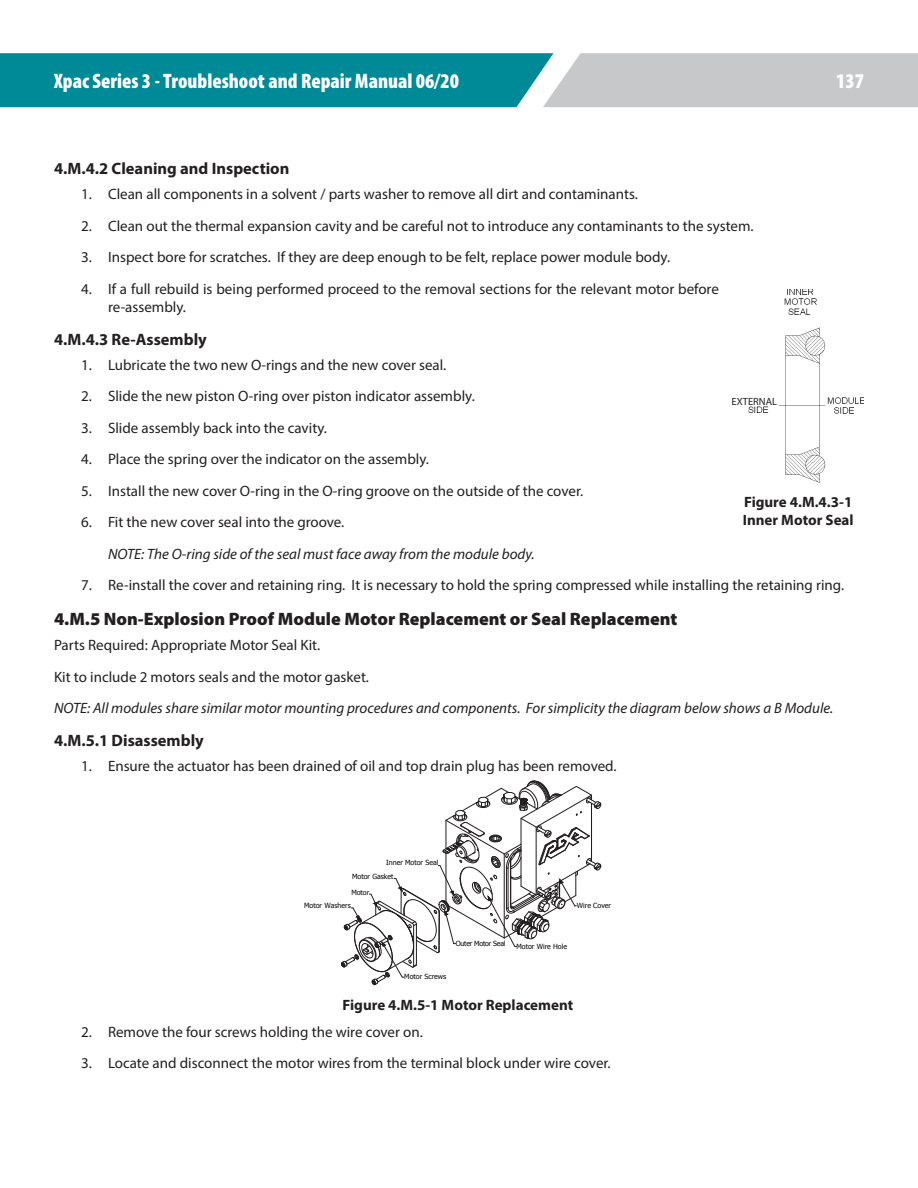
<style>
.page{position:relative;width:918px;height:1188px;background:#fff}
.page>*{position:absolute;margin:0;border:0;box-sizing:border-box;transform-origin:0 0}
.t1{font:900 condensed 21px "Myriad Pro";color:#fff}
.Header-_Body{font:900 18px "Myriad Pro";color:#231f20}
.Subheader-_Small__Bo{font:700 16.5px "Myriad Pro";color:#231f20}
.Paragraph-_Justified{font:15px/18px "Myriad Pro";color:#231f20}
.Paragraph-_Italicize{font:italic 15px "Myriad Pro";color:#231f20}
.t2{font:700 15px "Myriad Pro";color:#231f20}
.t3{font:10.5px "Myriad Pro";color:#231f20}
.t4{font:7.05px "Tahoma";color:#050504}
.t5{font:7.05px "Tahoma";letter-spacing:-.03em;color:#050504}
</style>
<div class="page">
<svg style="left:0;top:53px;width:918px;height:54px;background:#54a5ad"></svg>
<img style="left:748px;top:289px;width:116px;height:193px">
<div style="left:742px;top:394px;width:34px;height:10px;background:#fff"></div>
<svg style="left:341px;top:780px;width:261px;height:205px"></svg>
<h1 class="t1" style="left:54px;top:68px;width:407px">Xpac Series 3 - Troubleshoot and Repair Manual 06/20</h1>
<h1 class="t1" style="left:836px;top:68px;width:29px">137</h1>
<p class="Subheader-_Small__Bo" style="left:54px;top:158px;width:237px">4.M.4.2 Cleaning and Inspection</p>
<p class="Paragraph-_Justified" style="left:81px;top:185px;width:558px">1. Clean all components in a solvent / parts washer to remove all dirt and contaminants.</p>
<p class="Paragraph-_Justified" style="left:81px;top:216px;width:674px">2. Clean out the thermal expansion cavity and be careful not to introduce any contaminants to the system.</p>
<p class="Paragraph-_Justified" style="left:81px;top:248px;width:591px">3. Inspect bore for scratches. If they are deep enough to be felt, replace power module body.</p>
<p class="Paragraph-_Justified" style="left:108px;top:279px;width:612px;text-indent:-27px">4. If a full rebuild is being performed proceed to the removal sections for the relevant motor before re-assembly.</p>
<p class="Subheader-_Small__Bo" style="left:54px;top:329px;width:154px">4.M.4.3 Re-Assembly</p>
<p class="Paragraph-_Justified" style="left:81px;top:355px;width:367px">1. Lubricate the two new O-rings and the new cover seal.</p>
<p class="Paragraph-_Justified" style="left:81px;top:387px;width:395px">2. Slide the new piston O-ring over piston indicator assembly.</p>
<p class="Paragraph-_Justified" style="left:81px;top:418px;width:248px">3. Slide assembly back into the cavity.</p>
<p class="Paragraph-_Justified" style="left:81px;top:450px;width:350px">4. Place the spring over the indicator on the assembly.</p>
<p class="Paragraph-_Justified" style="left:81px;top:481px;width:504px">5. Install the new cover O-ring in the O-ring groove on the outside of the cover.</p>
<p class="Paragraph-_Justified" style="left:81px;top:513px;width:265px">6. Fit the new cover seal into the groove.</p>
<p class="Paragraph-_Italicize" style="left:108px;top:544px;width:428px">NOTE: The O-ring side of the seal must face away from the module body.</p>
<p class="Paragraph-_Justified" style="left:81px;top:576px;width:765px">7. Re-install the cover and retaining ring. It is necessary to hold the spring compressed while installing the retaining ring.</p>
<p class="Header-_Body" style="left:54px;top:607px;width:625px">4.M.5 Non-Explosion Proof Module Motor Replacement or Seal Replacement</p>
<p class="Paragraph-_Justified" style="left:54px;top:636px;width:268px">Parts Required: Appropriate Motor Seal Kit.</p>
<p class="Paragraph-_Justified" style="left:54px;top:667px;width:317px">Kit to include 2 motors seals and the motor gasket.</p>
<p class="Paragraph-_Italicize" style="left:54px;top:699px;width:781px">NOTE: All modules share similar motor mounting procedures and components. For simplicity the diagram below shows a B Module.</p>
<p class="Subheader-_Small__Bo" style="left:54px;top:730px;width:151px">4.M.5.1 Disassembly</p>
<p class="Paragraph-_Justified" style="left:81px;top:757px;width:537px">1. Ensure the actuator has been drained of oil and top drain plug has been removed.</p>
<p class="t3" style="left:732px;top:395px;width:47px">EXTERNAL</p>
<p class="t2" style="left:744px;top:492px;width:110px">Figure 4.M.4.3-1</p>
<p class="t2" style="left:743px;top:510px;width:112px">Inner Motor Seal</p>
<p class="t4" style="left:386px;top:858px;width:54px">Inner Motor Seal</p>
<p class="t4" style="left:352px;top:871px;width:43px">Motor Gasket</p>
<p class="t4" style="left:351px;top:887px;width:19px">Motor</p>
<p class="t4" style="left:304px;top:901px;width:48px">Motor Washers</p>
<p class="t4" style="left:577px;top:900px;width:36px">Wire Cover</p>
<p class="t5" style="left:456px;top:939px;width:51px">Outer Motor Seal</p>
<p class="t4" style="left:404px;top:972px;width:44px">Motor Screws</p>
<p class="t4" style="left:517px;top:941px;width:52px">Motor Wire Hole</p>
<p class="t2" style="left:343px;top:995px;width:232px">Figure 4.M.5-1 Motor Replacement</p>
<p class="Paragraph-_Justified" style="left:81px;top:1022px;width:343px">2. Remove the four screws holding the wire cover on.</p>
<p class="Paragraph-_Justified" style="left:81px;top:1054px;width:531px">3. Locate and disconnect the motor wires from the terminal block under wire cover.</p>
</div>
